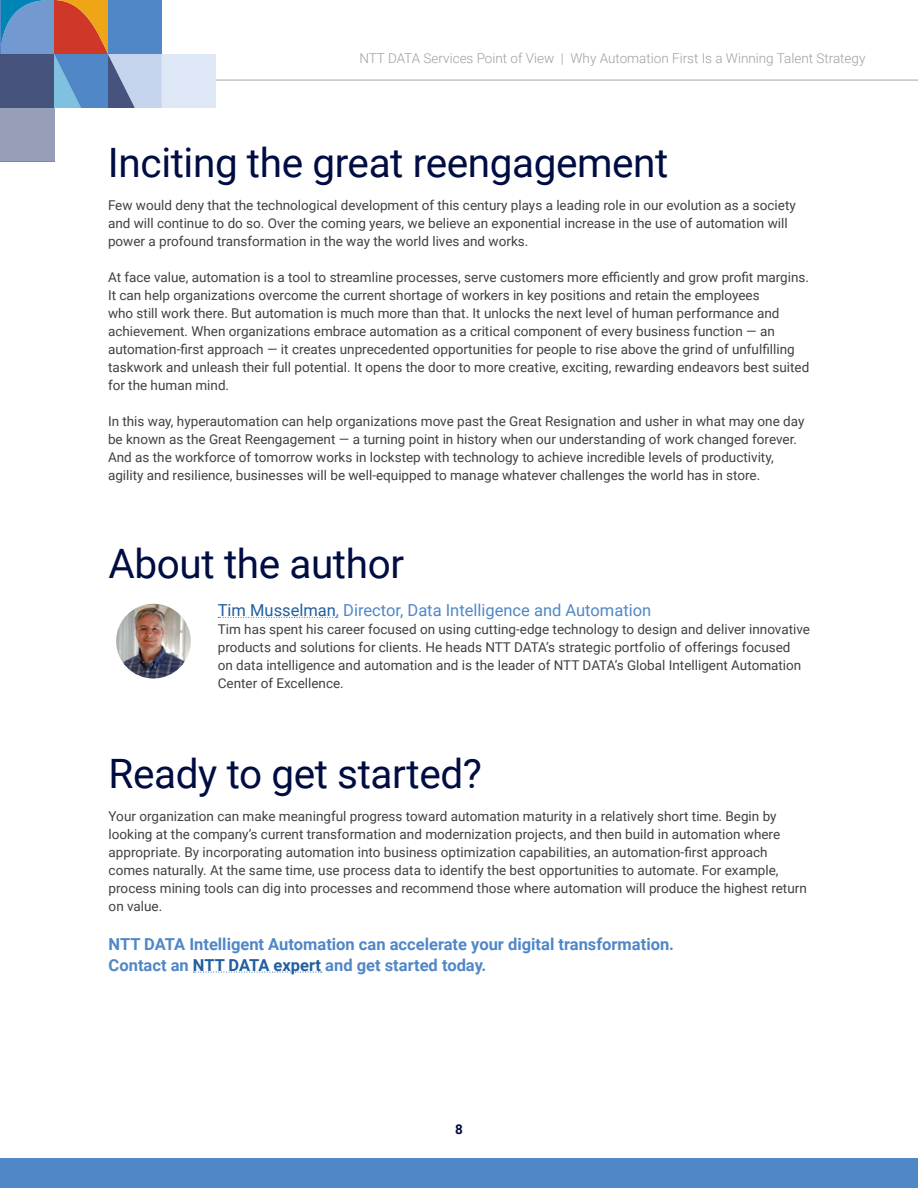
<style>
.page{position:relative;width:918px;height:1188px;background:#fff}
.page>*{position:absolute;margin:0;border:0;box-sizing:border-box;transform-origin:0 0}
.Body_Heading_1{font:40.5px "Roboto";letter-spacing:-.01em;color:#000d42}
.Body_Heading_3{font:700 16.5px/21px "Roboto";color:#5087c7}
.Body_Copy{font:16.5px "Roboto";color:#5087c7}
.Body_Copy-2{font:13.5px/18px "Roboto";color:#414042}
.t1{font:300 13.5px "Roboto";color:#9d9fa2}
.t2{font:700 13.5px "Roboto";color:#000d42}
.s1{color:#215e9e}
</style>
<div class="page">
<div style="left:0;top:1158px;width:918px;height:30px;background:#5087c7"></div>
<hr style="left:216px;top:79px;width:702px;height:2px;background:#c2c4c6">
<svg style="left:0;top:0;width:162px;height:108px;background:#7783a2"></svg>
<div style="left:0;top:108px;width:54px;height:54px;background:#969eb8"></div>
<div style="left:162px;top:54px;width:54px;height:54px;background:#dee7f5"></div>
<hr style="left:0;top:0;width:1px;height:54px;background:#5087c7">
<svg style="left:193px;top:972px;width:129px;height:1px"></svg>
<img style="left:116px;top:604px;width:75px;height:74px;border-radius:37px">
<svg style="left:218px;top:617px;width:119px;height:1px"></svg>
<p class="t1" style="left:359px;top:49px;width:508px">NTT DATA Services Point of View | Why Automation First Is a Winning Talent Strategy</p>
<p class="Body_Heading_1" style="left:108px;top:134px;width:562px">Inciting the great reengagement</p>
<p class="Body_Copy-2" style="left:108px;top:196px;width:689px">Few would deny that the technological development of this century plays a leading role in our evolution as a society and will continue to do so. Over the coming years, we believe an exponential increase in the use of automation will power a profound transformation in the way the world lives and works.</p>
<p class="Body_Copy-2" style="left:108px;top:268px;width:703px">At face value, automation is a tool to streamline processes, serve customers more efficiently and grow profit margins.<br>It can help organizations overcome the current shortage of workers in key positions and retain the employees<br>who still work there. But automation is much more than that. It unlocks the next level of human performance and achievement. When organizations embrace automation as a critical component of every business function — an automation-first approach — it creates unprecedented opportunities for people to rise above the grind of unfulfilling taskwork and unleash their full potential. It opens the door to more creative, exciting, rewarding endeavors best suited for the human mind.</p>
<p class="Body_Copy-2" style="left:108px;top:412px;width:698px">In this way, hyperautomation can help organizations move past the Great Resignation and usher in what may one day be known as the Great Reengagement — a turning point in history when our understanding of work changed forever.<br>And as the workforce of tomorrow works in lockstep with technology to achieve incredible levels of productivity, agility and resilience, businesses will be well-equipped to manage whatever challenges the world has in store.</p>
<p class="Body_Heading_1" style="left:109px;top:535px;width:297px">About the author</p>
<p class="Body_Copy" style="left:218px;top:599px;width:435px"><span class="s1">Tim Musselman</span>, Director, Data Intelligence and Automation</p>
<p class="Body_Copy-2" style="left:218px;top:620px;width:594px">Tim has spent his career focused on using cutting-edge technology to design and deliver innovative products and solutions for clients. He heads NTT DATA’s strategic portfolio of offerings focused<br>on data intelligence and automation and is the leader of NTT DATA’s Global Intelligent Automation Center of Excellence.</p>
<p class="Body_Heading_1" style="left:109px;top:746px;width:375px">Ready to get started?</p>
<p class="Body_Copy-2" style="left:109px;top:807px;width:700px">Your organization can make meaningful progress toward automation maturity in a relatively short time. Begin by looking at the company’s current transformation and modernization projects, and then build in automation where appropriate. By incorporating automation into business optimization capabilities, an automation-first approach comes naturally. At the same time, use process data to identify the best opportunities to automate. For example, process mining tools can dig into processes and recommend those where automation will produce the highest return on value.</p>
<p class="Body_Heading_3" style="left:109px;top:933px;width:567px">NTT DATA Intelligent Automation can accelerate your digital transformation.<br>Contact an <span class="s1">NTT DATA expert</span> and get started today.</p>
<p class="t2" style="left:455px;top:1120px;width:9px">8</p>
</div>
